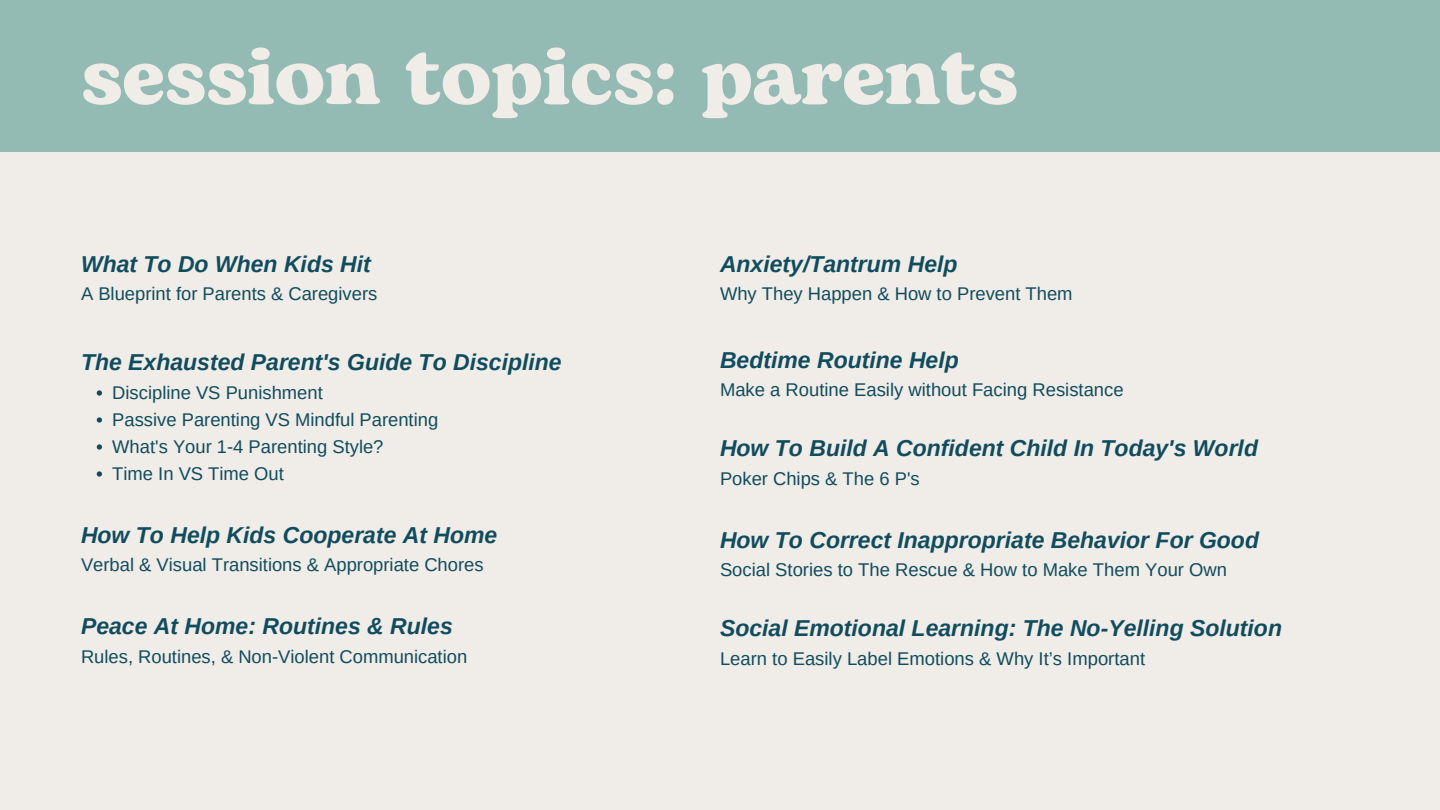
<style>
.page{position:relative;width:1440px;height:810px;background:#f0ece7}
.page>*{position:absolute;margin:0;border:0;box-sizing:border-box;transform-origin:0 0}
.t1{font:700 80px "Bogart";color:#f0ece7}
.t2{font:italic 700 23px "Arimo";color:#104c5d}
.t3{font:18.4px/27px "Arimo";color:#104c5d}
</style>
<div class="page">
<div style="left:0;top:0;width:1440px;height:152px;background:#93bbb3"></div>
<svg style="left:97px;top:390px;width:5px;height:6px"></svg>
<svg style="left:97px;top:417px;width:5px;height:6px"></svg>
<svg style="left:97px;top:444px;width:5px;height:6px"></svg>
<svg style="left:97px;top:471px;width:5px;height:6px"></svg>
<h1 class="t1" style="left:81px;top:19px;width:938px">session topics: parents</h1>
<p class="t2" style="left:81px;top:251px;width:291px">What To Do When Kids Hit</p>
<p class="t3" style="left:81px;top:281px;width:298px">A Blueprint for Parents &amp; Caregivers</p>
<p class="t2" style="left:81px;top:349px;width:482px">The Exhausted Parent's Guide To Discipline</p>
<p class="t3" style="left:112px;top:379px;width:328px">Discipline VS Punishment<br>Passive Parenting VS Mindful Parenting<br>What's Your 1-4 Parenting Style?<br>Time In VS Time Out</p>
<p class="t2" style="left:81px;top:522px;width:418px">How To Help Kids Cooperate At Home</p>
<p class="t3" style="left:81px;top:551px;width:404px">Verbal &amp; Visual Transitions &amp; Appropriate Chores</p>
<p class="t2" style="left:81px;top:613px;width:373px">Peace At Home: Routines &amp; Rules</p>
<p class="t3" style="left:81px;top:643px;width:388px">Rules, Routines, &amp; Non-Violent Communication</p>
<p class="t2" style="left:720px;top:251px;width:239px">Anxiety/Tantrum Help</p>
<p class="t3" style="left:720px;top:281px;width:354px">Why They Happen &amp; How to Prevent Them</p>
<p class="t2" style="left:720px;top:347px;width:240px">Bedtime Routine Help</p>
<p class="t3" style="left:720px;top:377px;width:405px">Make a Routine Easily without Facing Resistance</p>
<p class="t2" style="left:720px;top:436px;width:540px">How To Build A Confident Child In Today's World</p>
<p class="t3" style="left:720px;top:465px;width:201px">Poker Chips &amp; The 6 P's</p>
<p class="t2" style="left:720px;top:527px;width:541px">How To Correct Inappropriate Behavior For Good</p>
<p class="t3" style="left:720px;top:557px;width:509px">Social Stories to The Rescue &amp; How to Make Them Your Own</p>
<p class="t2" style="left:720px;top:616px;width:564px">Social Emotional Learning: The No-Yelling Solution</p>
<p class="t3" style="left:720px;top:645px;width:427px">Learn to Easily Label Emotions &amp; Why It’s Important</p>
</div>
